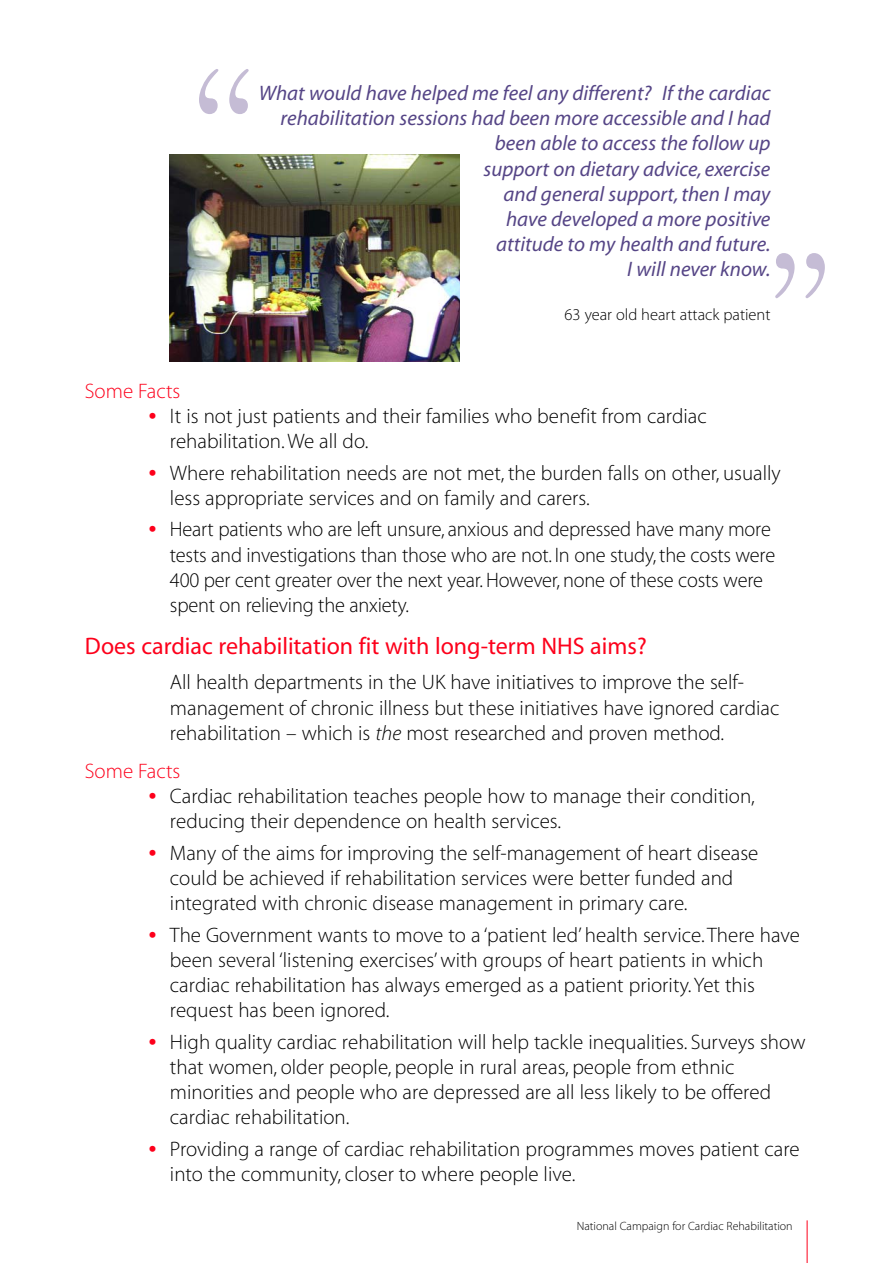
<style>
.page{position:relative;width:893px;height:1263px;background:#fff}
.page>*{position:absolute;margin:0;border:0;box-sizing:border-box;transform-origin:0 0}
.t1{font:300 193.95px "Garamond";color:#c5bcd5}
.t2{font:24px "Myriad MM 400 600";color:#fd001b}
.t3{font:21px/25.2px "Myriad MM 215 600";color:#000}
.t4{font:21px/25.2px "Myriad MM It 400 600";color:#554586;text-align:right}
.t5{font:21px "Myriad MM 215 600";color:#fd001b}
.t6{font:16.5px "Myriad MM 215 600";color:#000}
.t7{font:12px "Myriad MM 215 600";color:#000}
.s1{font-family:"Myriad MM 830 600";color:#fd001b}
.s2{font-family:"Myriad MM It 215 600"}
</style>
<div class="page">
<img style="left:169px;top:155px;width:290px;height:207px">
<hr style="left:806px;top:1220px;width:1px;height:43px;background:#fd001b">
<h1 class="t1" style="left:187px;top:56px;width:75px">“</h1>
<p class="t4" style="left:259px;top:83px;width:513px">What would have helped me feel any different? If the cardiac rehabilitation sessions had been more accessible and I had been able to access the follow up<br>support on dietary advice, exercise<br>and general support, then I may<br>have developed a more positive<br>attitude to my health and future.<br>I will never know.</p>
<p class="t6" style="left:564px;top:308px;width:207px">63 year old heart attack patient</p>
<h1 class="t1" style="left:763px;top:240px;width:75px">”</h1>
<p class="t5" style="left:85px;top:383px;width:97px">Some Facts</p>
<p class="t3" style="left:170px;top:405px;width:538px;text-indent:-21px"><span class="s1">•</span> It is not just patients and their families who benefit from cardiac rehabilitation. We all do.</p>
<p class="t3" style="left:170px;top:462px;width:612px;text-indent:-21px"><span class="s1">•</span> Where rehabilitation needs are not met, the burden falls on other, usually less appropriate services and on family and carers.</p>
<p class="t3" style="left:170px;top:519px;width:606px;text-indent:-21px"><span class="s1">•</span> Heart patients who are left unsure, anxious and depressed have many more tests and investigations than those who are not. In one study, the costs were 400 per cent greater over the next year. However, none of these costs were spent on relieving the anxiety.</p>
<p class="t2" style="left:85px;top:637px;width:563px">Does cardiac rehabilitation fit with long-term NHS aims?</p>
<p class="t3" style="left:170px;top:672px;width:611px">All health departments in the UK have initiatives to improve the self&shy;management of chronic illness but these initiatives have ignored cardiac rehabilitation – which is <span class="s2">the</span> most researched and proven method.</p>
<p class="t5" style="left:85px;top:763px;width:97px">Some Facts</p>
<p class="t3" style="left:170px;top:785px;width:586px;text-indent:-21px"><span class="s1">•</span> Cardiac rehabilitation teaches people how to manage their condition, reducing their dependence on health services.</p>
<p class="t3" style="left:170px;top:842px;width:590px;text-indent:-21px"><span class="s1">•</span> Many of the aims for improving the self-management of heart disease could be achieved if rehabilitation services were better funded and integrated with chronic disease management in primary care.</p>
<p class="t3" style="left:170px;top:924px;width:631px;text-indent:-21px"><span class="s1">•</span> The Government wants to move to a ‘patient led’ health service. There have been several ‘listening exercises’ with groups of heart patients in which cardiac rehabilitation has always emerged as a patient priority.Yet this request has been ignored.</p>
<p class="t3" style="left:170px;top:1031px;width:637px;text-indent:-21px"><span class="s1">•</span> High quality cardiac rehabilitation will help tackle inequalities. Surveys show that women, older people, people in rural areas, people from ethnic minorities and people who are depressed are all less likely to be offered cardiac rehabilitation.</p>
<p class="t3" style="left:170px;top:1138px;width:631px;text-indent:-21px"><span class="s1">•</span> Providing a range of cardiac rehabilitation programmes moves patient care into the community, closer to where people live.</p>
<p class="t7" style="left:577px;top:1221px;width:217px">National Campaign for Cardiac Rehabilitation</p>
</div>
